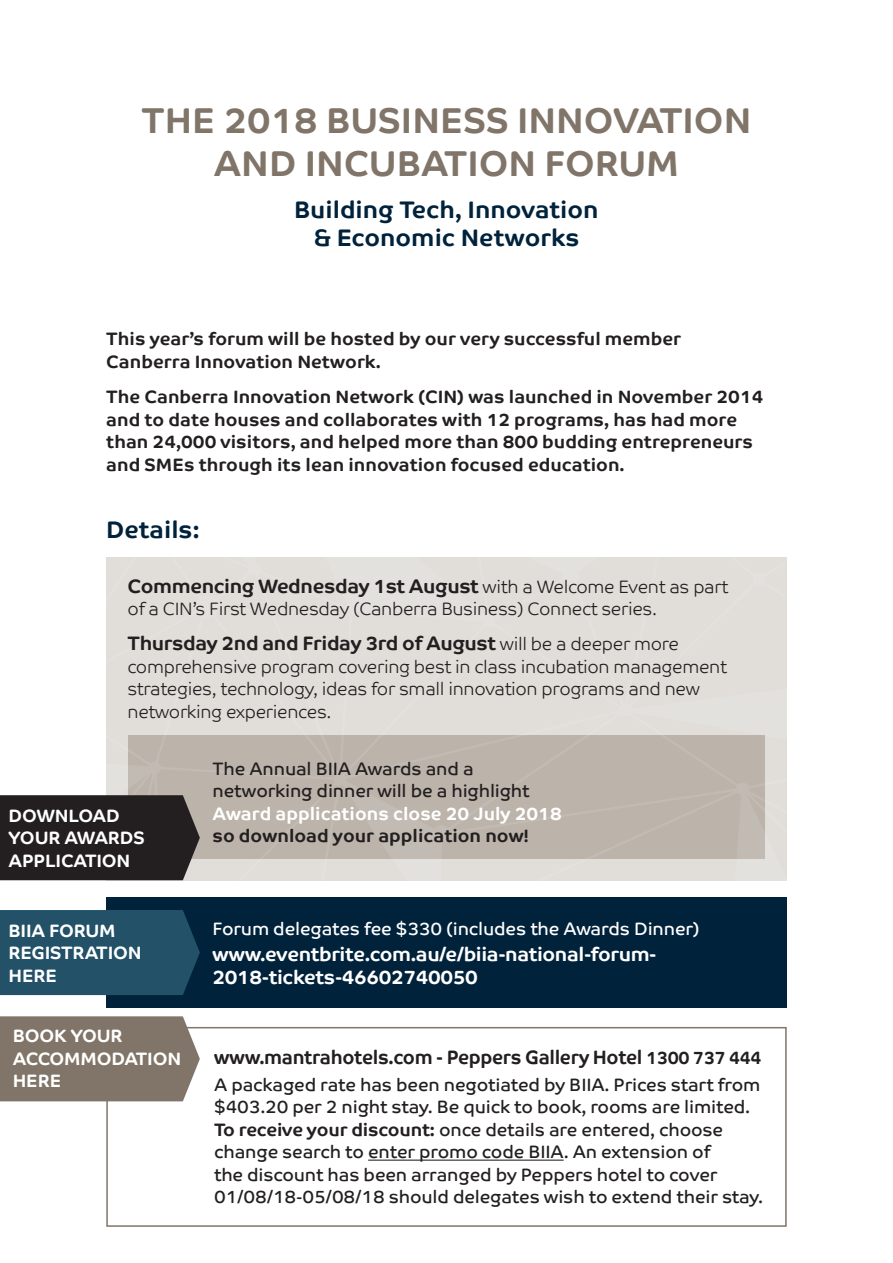
<style>
.page{position:relative;width:893px;height:1263px;background:#fff}
.page>*{position:absolute;margin:0;border:0;box-sizing:border-box;transform-origin:0 0}
.t1{font:700 36px/43.2px "Co Text";color:#807568;text-align:center}
.t2{font:700 24px/28.8px "Co Text";color:#00223b;text-align:center}
.t3{font:700 19.5px "Co Text";letter-spacing:-.02em;color:#231f20}
.t4{font:700 19.5px/22.5px "Co Text";letter-spacing:-.02em;color:#fff}
.t5{font:700 19.5px "Co Text";letter-spacing:-.02em;color:#231f20;scale:.95 1}
.t6{font:18px/22.5px "Co Text";letter-spacing:-.01em;color:#231f20}
.t7{font:700 18px/22.5px "Co Text";color:#231f20}
.t8{font:300 18px/22.5px "Co Text";letter-spacing:-.02em;color:#231f20}
.t9{font:700 18px/22.5px "Co Text";letter-spacing:-.01em;color:#fff}
.t10{font:18px "Co Text";letter-spacing:-.01em;color:#fff}
.s1{font-weight:300;font-size:18px}
.s2{font-size:18px}
.s3{font-weight:700}
</style>
<div class="page">
<div style="left:106px;top:897px;width:681px;height:111px;background:#00223b"></div>
<svg style="left:84px;top:557px;width:73px;height:324px;fill:#e1deda"></svg>
<svg style="left:157px;top:557px;width:37px;height:324px;background:#d7d3ce"></svg>
<svg style="left:194px;top:557px;width:593px;height:324px;background:#d3cfc9"></svg>
<div style="left:0;top:910px;width:200px;height:85px;background:#225168"></div>
<div style="left:0;top:795px;width:200px;height:85px;background:#231f20"></div>
<hr style="left:368px;top:1159px;width:196px;height:2px;background:#231f20">
<div style="left:106px;top:1027px;width:681px;height:200px;border:2px solid #807568"></div>
<div style="left:0;top:1016px;width:200px;height:85px;background:#807568"></div>
<h1 class="t1" style="left:142px;top:99px;width:611px">THE 2018 BUSINESS INNOVATION<br>AND INCUBATION FORUM</h1>
<h2 class="t2" style="left:294px;top:195px;width:306px">Building Tech, Innovation &amp; Economic Networks</h2>
<p class="t7" style="left:106px;top:328px;width:576px">This year’s forum will be hosted by our very successful member<br>Canberra Innovation Network.</p>
<p class="t7" style="left:106px;top:386px;width:659px">The Canberra Innovation Network (CIN) was launched in November 2014 and to date houses and collaborates with 12 programs, has had more than 24,000 visitors, and helped more than 800 budding entrepreneurs and SMEs through its lean innovation focused education.</p>
<h2 class="t2" style="left:106px;top:515px;width:95px">Details:</h2>
<p class="t3" style="left:128px;top:575px;width:602px">Commencing Wednesday 1st August <span class="s1">with a Welcome Event as part</span></p>
<p class="t8" style="left:128px;top:598px;width:531px">of a CIN’s First Wednesday (Canberra Business) Connect series.</p>
<p class="t3" style="left:128px;top:632px;width:553px">Thursday 2nd and Friday 3rd of August <span class="s1">will be a deeper more</span></p>
<p class="t8" style="left:128px;top:655px;width:601px">comprehensive program covering best in class incubation management strategies, technology, ideas for small innovation programs and new networking experiences.</p>
<p class="t6" style="left:213px;top:757px;width:319px">The Annual BIIA Awards and a networking dinner will be a highlight</p>
<p class="t9" style="left:213px;top:802px;width:351px">Award applications close 20 July 2018</p>
<p class="t7" style="left:213px;top:824px;width:317px">so download your application now!</p>
<p class="t9" style="left:9px;top:804px;width:138px">DOWNLOAD<br>YOUR AWARDS<br>APPLICATION</p>
<p class="t9" style="left:9px;top:919px;width:135px">BIIA FORUM<br>REGISTRATION<br>HERE</p>
<p class="t9" style="left:13px;top:1025px;width:170px">BOOK YOUR<br>ACCOMMODATION<br>HERE</p>
<p class="t10" style="left:213px;top:918px;width:489px">Forum delegates fee $330 (includes the Awards Dinner)</p>
<p class="t4" style="left:213px;top:943px;width:445px">www.eventbrite.com.au/e/biia-national-forum-<br>2018-tickets-46602740050</p>
<p class="t5" style="left:214px;top:1046px;width:578px">www.mantrahotels.com - Peppers Gallery Hotel <span class="s2">1300 737 444</span></p>
<p class="t6" style="left:214px;top:1073px;width:551px">A packaged rate has been negotiated by BIIA. Prices start from $403.20 per 2 night stay. Be quick to book, rooms are limited.<br><span class="s3">To receive your discount:</span> once details are entered, choose change search to enter promo code BIIA. An extension of<br>the discount has been arranged by Peppers hotel to cover 01/08/18-05/08/18 should delegates wish to extend their stay.</p>
</div>
